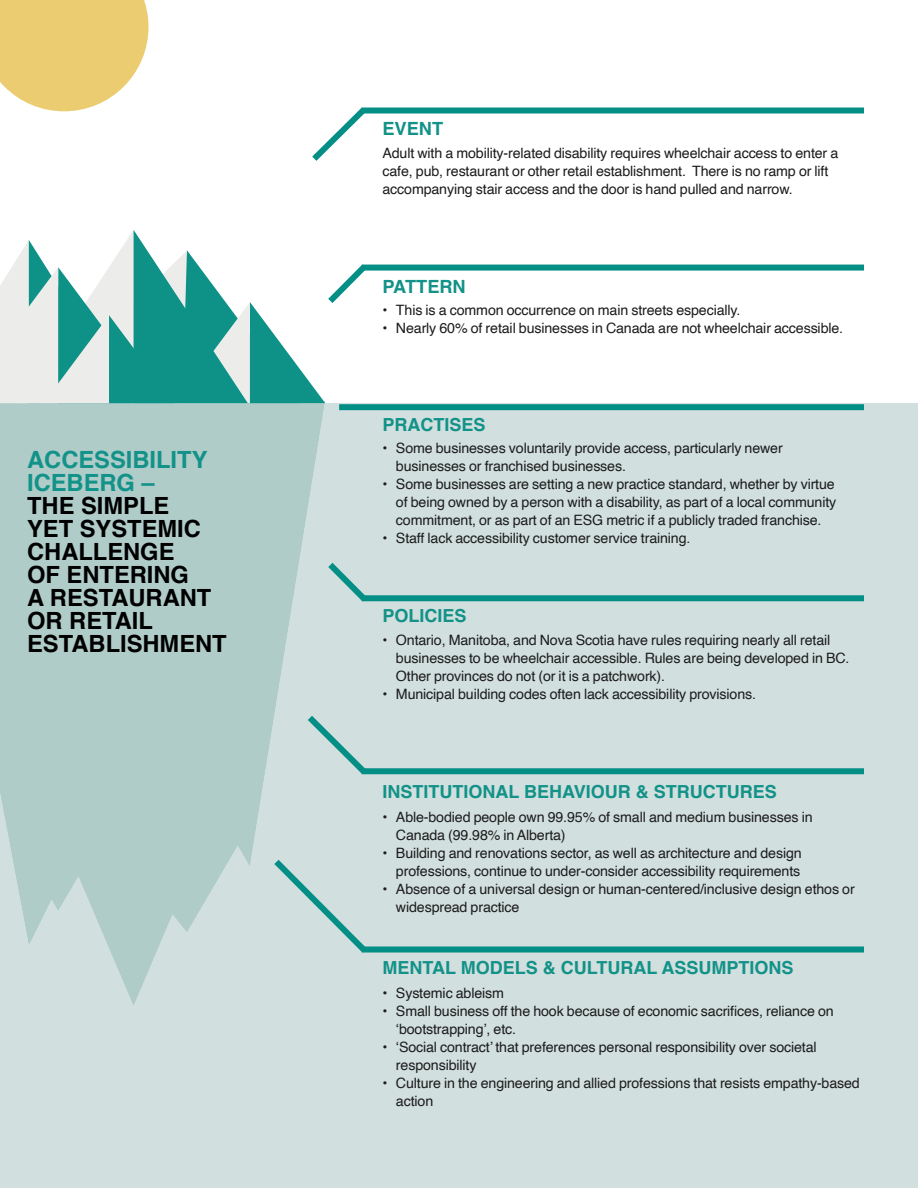
<style>
.page{position:relative;width:918px;height:1188px;background:#fff}
.page>*{position:absolute;margin:0;border:0;box-sizing:border-box;transform-origin:0 0}
.t1{font:700 23.7px/23.1px "Helvetica";color:#000}
.t2{font:700 23.7px/23.1px "Helvetica";color:#129288}
.t3{font:700 18.15px "Helvetica";color:#129288}
.t4{font:700 18px "Helvetica";color:#129288}
.t5{font:14.25px/18px "Helvetica";letter-spacing:-.01em;color:#1c1c1c}
</style>
<div class="page">
<div style="left:0;top:403px;width:918px;height:785px;background:#d1dfde"></div>
<svg style="left:0;top:403px;width:325px;height:603px;background:#b7d0cd"></svg>
<div style="left:362px;top:108px;width:502px;height:6px;background:#048f86"></div>
<div style="left:362px;top:265px;width:502px;height:6px;background:#048f86"></div>
<div style="left:339px;top:404px;width:525px;height:6px;background:#048f86"></div>
<div style="left:362px;top:595px;width:502px;height:6px;background:#048f86"></div>
<div style="left:362px;top:768px;width:502px;height:6px;background:#048f86"></div>
<div style="left:362px;top:946px;width:502px;height:6px;background:#048f86"></div>
<svg style="left:312px;top:107px;width:60px;height:54px"></svg>
<svg style="left:322px;top:556px;width:51px;height:52px;background:#b6d4d2"></svg>
<svg style="left:0;top:230px;width:373px;height:173px"></svg>
<svg style="left:301px;top:709px;width:72px;height:72px;background:#bcd7d5"></svg>
<svg style="left:268px;top:853px;width:105px;height:106px;background:#c2d9d7"></svg>
<svg style="left:0;top:0;width:148px;height:111px;background:#eed281"></svg>
<h1 class="t2" style="left:27px;top:451px;width:182px">ACCESSIBILITY<br>ICEBERG –</h1>
<h1 class="t1" style="left:27px;top:497px;width:201px">THE SIMPLE<br>YET SYSTEMIC<br>CHALLENGE<br>OF ENTERING<br>A RESTAURANT<br>OR RETAIL<br>ESTABLISHMENT</h1>
<p class="t3" style="left:382px;top:118px;width:62px">EVENT</p>
<p class="t5" style="left:382px;top:144px;width:457px">Adult with a mobility-related disability requires wheelchair access to enter a cafe, pub, restaurant or other retail establishment. There is no ramp or lift accompanying stair access and the door is hand pulled and narrow.</p>
<p class="t3" style="left:382px;top:275px;width:85px">PATTERN</p>
<p class="t5" style="left:382px;top:302px;width:359px">• This is a common occurrence on main streets especially.</p>
<p class="t5" style="left:382px;top:320px;width:462px">• Nearly 60% of retail businesses in Canada are not wheelchair accessible.</p>
<p class="t4" style="left:382px;top:414px;width:105px">PRACTISES</p>
<p class="t5" style="left:396px;top:440px;width:388px;text-indent:-13px">• Some businesses voluntarily provide access, particularly newer businesses or franchised businesses.</p>
<p class="t5" style="left:396px;top:476px;width:442px;text-align:justify;text-indent:-13px">• Some businesses are setting a new practice standard, whether by virtue of being owned by a person with a disability, as part of a local community commitment, or as part of an ESG metric if a publicly traded franchise.</p>
<p class="t5" style="left:382px;top:530px;width:310px">• Staff lack accessibility customer service training.</p>
<p class="t4" style="left:382px;top:605px;width:86px">POLICIES</p>
<p class="t5" style="left:396px;top:632px;width:455px;text-indent:-13px">• Ontario, Manitoba, and Nova Scotia have rules requiring nearly all retail businesses to be wheelchair accessible. Rules are being developed in BC.<br>Other provinces do not (or it is a patchwork).</p>
<p class="t5" style="left:382px;top:686px;width:375px">• Municipal building codes often lack accessibility provisions.</p>
<p class="t4" style="left:382px;top:781px;width:396px">INSTITUTIONAL BEHAVIOUR &amp; STRUCTURES</p>
<p class="t5" style="left:396px;top:808px;width:418px;text-indent:-13px">• Able-bodied people own 99.95% of small and medium businesses in<br>Canada (99.98% in Alberta)</p>
<p class="t5" style="left:382px;top:844px;width:421px;text-align:right">• Building and renovations sector, as well as architecture and design professions, continue to under-consider accessibility requirements</p>
<p class="t5" style="left:396px;top:880px;width:460px;text-indent:-13px">• Absence of a universal design or human-centered/inclusive design ethos or widespread practice</p>
<p class="t4" style="left:382px;top:956px;width:413px">MENTAL MODELS &amp; CULTURAL ASSUMPTIONS</p>
<p class="t5" style="left:382px;top:984px;width:123px">• Systemic ableism</p>
<p class="t5" style="left:396px;top:1002px;width:439px;text-indent:-13px">• Small business off the hook because of economic sacrifices, reliance on ‘bootstrapping’, etc.</p>
<p class="t5" style="left:396px;top:1038px;width:422px;text-indent:-13px">• ‘Social contract’ that preferences personal responsibility over societal responsibility</p>
<p class="t5" style="left:396px;top:1074px;width:465px;text-indent:-13px">• Culture in the engineering and allied professions that resists empathy-based action</p>
</div>
